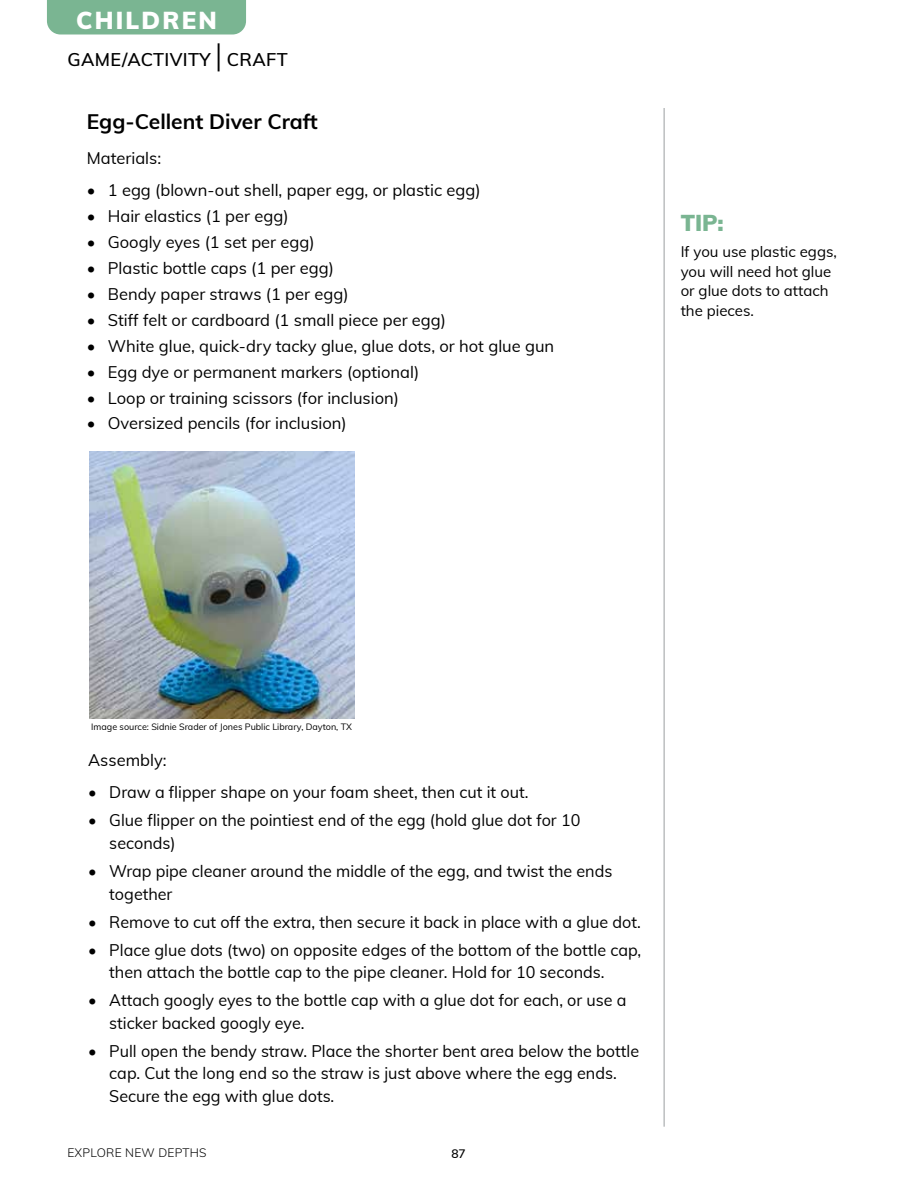
<style>
.page{position:relative;width:918px;height:1188px;background:#fff}
.page>*{position:absolute;margin:0;border:0;box-sizing:border-box;transform-origin:0 0}
.t1{font:900 24px "Muli";letter-spacing:.09em;color:#fff}
.t2{font:900 22.5px "Muli";color:#7ab592}
.t3{font:700 21px "Muli";color:#000}
.t4{font:600 18px "Muli";letter-spacing:.02em;color:#000}
.t5{font:16.5px/22.5px "Muli";color:#000}
.t6{font:15px/19.5px "Muli";color:#000}
.t7{font:300 12px "Muli";letter-spacing:.02em;color:#000}
.t8{font:600 12px "Muli";color:#000}
.t9{font:9px "Muli";color:#000}
.s1{font-size:31.5px}
</style>
<div class="page">
<hr style="left:663px;top:108px;width:2px;height:1019px;background:#bcbec0">
<div style="left:47px;top:0;width:199px;height:34px;background:#7ab592"></div>
<img style="left:90px;top:452px;width:264px;height:267px">
<h1 class="t1" style="left:76px;top:3px;width:142px">CHILDREN</h1>
<p class="t4" style="left:68px;top:46px;width:222px">GAME/ACTIVITY <span class="s1">|</span> CRAFT</p>
<p class="t3" style="left:87px;top:106px;width:233px">Egg-Cellent Diver Craft</p>
<p class="t5" style="left:87px;top:146px;width:76px">Materials:</p>
<p class="t5" style="left:87px;top:178px;width:395px">• 1 egg (blown-out shell, paper egg, or plastic egg)</p>
<p class="t5" style="left:87px;top:204px;width:203px">• Hair elastics (1 per egg)</p>
<p class="t5" style="left:87px;top:230px;width:229px">• Googly eyes (1 set per egg)</p>
<p class="t5" style="left:87px;top:256px;width:249px">• Plastic bottle caps (1 per egg)</p>
<p class="t5" style="left:87px;top:282px;width:263px">• Bendy paper straws (1 per egg)</p>
<p class="t5" style="left:87px;top:308px;width:361px">• Stiff felt or cardboard (1 small piece per egg)</p>
<p class="t5" style="left:87px;top:334px;width:469px">• White glue, quick-dry tacky glue, glue dots, or hot glue gun</p>
<p class="t5" style="left:87px;top:360px;width:334px">• Egg dye or permanent markers (optional)</p>
<p class="t5" style="left:87px;top:386px;width:314px">• Loop or training scissors (for inclusion)</p>
<p class="t5" style="left:87px;top:411px;width:262px">• Oversized pencils (for inclusion)</p>
<h2 class="t2" style="left:681px;top:206px;width:45px">TIP:</h2>
<p class="t6" style="left:681px;top:241px;width:158px">If you use plastic eggs, you will need hot glue or glue dots to attach the pieces.</p>
<p class="t9" style="left:91px;top:720px;width:262px">Image source: Sidnie Srader of Jones Public Library, Dayton, TX</p>
<p class="t5" style="left:88px;top:748px;width:80px">Assembly:</p>
<p class="t5" style="left:88px;top:780px;width:442px">• Draw a flipper shape on your foam sheet, then cut it out.</p>
<p class="t5" style="left:109px;top:809px;width:473px;text-indent:-21px">• Glue flipper on the pointiest end of the egg (hold glue dot for 10 seconds)</p>
<p class="t5" style="left:109px;top:859px;width:505px;text-indent:-21px">• Wrap pipe cleaner around the middle of the egg, and twist the ends together</p>
<p class="t5" style="left:88px;top:910px;width:554px">• Remove to cut off the extra, then secure it back in place with a glue dot.</p>
<p class="t5" style="left:109px;top:938px;width:533px;text-indent:-21px">• Place glue dots (two) on opposite edges of the bottom of the bottle cap, then attach the bottle cap to the pipe cleaner. Hold for 10 seconds.</p>
<p class="t5" style="left:109px;top:988px;width:519px;text-indent:-21px">• Attach googly eyes to the bottle cap with a glue dot for each, or use a sticker backed googly eye.</p>
<p class="t5" style="left:109px;top:1039px;width:531px;text-indent:-21px">• Pull open the bendy straw. Place the shorter bent area below the bottle cap. Cut the long end so the straw is just above where the egg ends.<br>Secure the egg with glue dots.</p>
<p class="t7" style="left:68px;top:1144px;width:141px">EXPLORE NEW DEPTHS</p>
<p class="t8" style="left:451px;top:1145px;width:16px">87</p>
</div>
